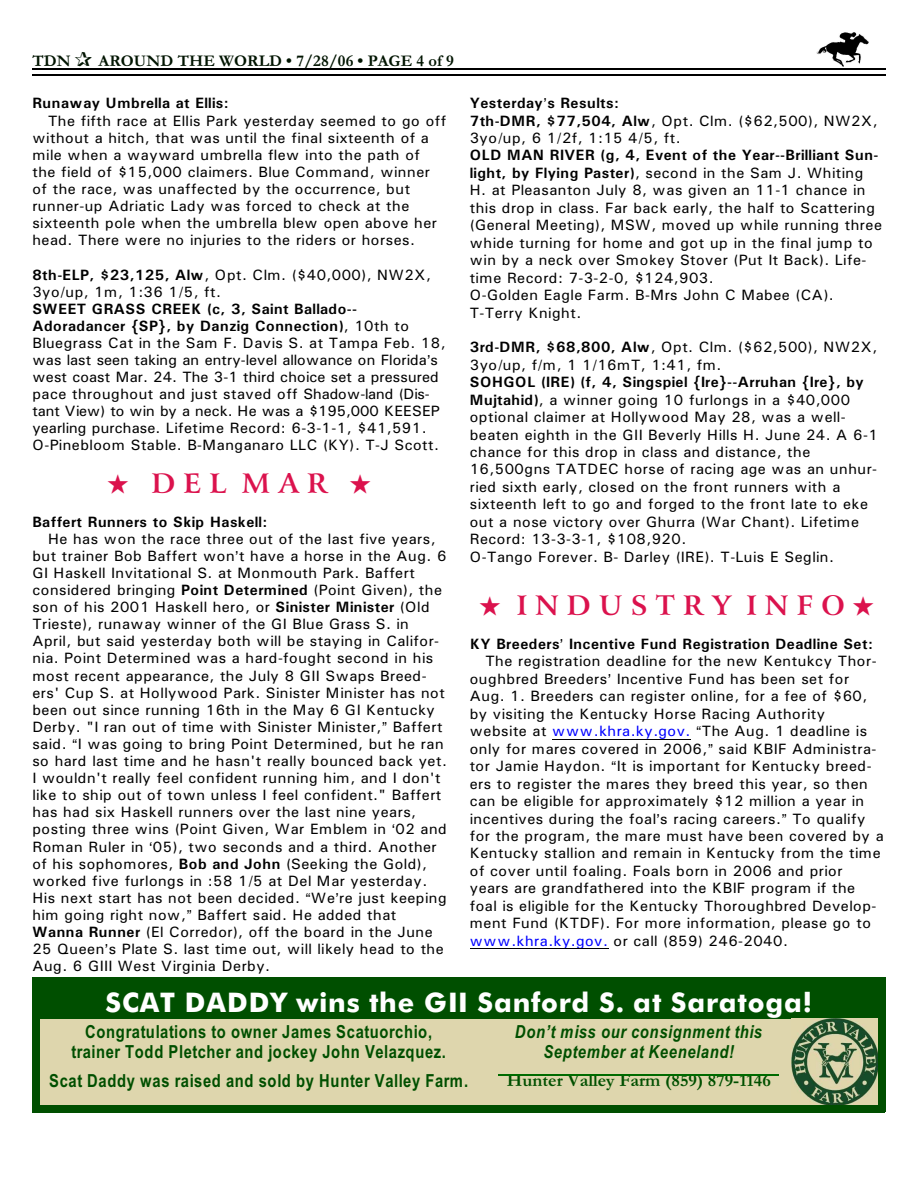
<style>
.page{position:relative;width:918px;height:1188px;background:#fff}
.page>*{position:absolute;margin:0;border:0;box-sizing:border-box;transform-origin:0 0}
.t1{font:700 27px "Futura Md BT";letter-spacing:.035em;color:#fff}
.t2{font:700 27px "Arrus BT";letter-spacing:.3em;color:#db124d}
.t3{font:700 18px/20px "Arial Narrow";letter-spacing:.035em;color:#004f00;text-align:center}
.t4{font:italic 700 18px/20px "Arial Narrow";letter-spacing:.04em;color:#004f00;text-align:center}
.t5{font:700 18px "Garamond";letter-spacing:.005em;color:#004f00}
.t6{font:700 16.5px "Garamond";letter-spacing:.005em;color:#001400}
.t7{font:15px/17.1px "Univers";letter-spacing:.03em;color:#000}
.t8{font:700 15px "Univers";letter-spacing:.03em;color:#000}
.s1{font-weight:700}
.s2{color:#00f}
</style>
<div class="page">
<img style="left:817px;top:32px;width:51px;height:34px">
<hr style="left:32px;top:68px;width:853px;height:1px;background:#000">
<hr style="left:32px;top:75px;width:853px;height:1px;background:#000">
<hr style="left:552px;top:739px;width:139px;height:1px;background:#000">
<hr style="left:470px;top:948px;width:138px;height:1px;background:#000">
<div style="left:32px;top:977px;width:853px;height:135px;background:#ded6ad"></div>
<hr style="left:498px;top:1074px;width:281px;height:2px;background:#006b00">
<div style="left:40px;top:985px;width:838px;height:33px;background:#004f00"></div>
<img style="left:792px;top:1019px;width:86px;height:86px">
<div style="left:32px;top:977px;width:7px;height:135px;background:#004f00"></div>
<div style="left:878px;top:977px;width:7px;height:135px;background:#004f00"></div>
<div style="left:32px;top:977px;width:853px;height:7px;background:#004f00"></div>
<div style="left:32px;top:1105px;width:853px;height:7px;background:#004f00"></div>
<p class="t6" style="left:32px;top:55px;width:40px">TDN</p>
<p class="t6" style="left:98px;top:55px;width:357px">AROUND THE WORLD • 7/28/06 • PAGE 4 of 9</p>
<p class="t8" style="left:32px;top:98px;width:198px">Runaway Umbrella at Ellis:</p>
<p class="t7" style="left:32px;top:113px;width:415px;text-indent:16px">The fifth race at Ellis Park yesterday seemed to go off without a hitch, that was until the final sixteenth of a mile when a wayward umbrella flew into the path of the field of $15,000 claimers. Blue Command, winner of the race, was unaffected by the occurrence, but runner-up Adriatic Lady was forced to check at the sixteenth pole when the umbrella blew open above her head. There were no injuries to the riders or horses.</p>
<p class="t7" style="left:32px;top:267px;width:400px"><span class="s1">8th-ELP, $23,125, Alw</span>, Opt. Clm. ($40,000), NW2X,<br>3yo/up, 1m, 1:36 1/5, ft.</p>
<p class="t7" style="left:32px;top:301px;width:415px"><span class="s1">SWEET GRASS CREEK (c, 3, Saint Ballado-- Adoradancer {SP}, by Danzig Connection)</span>, 10th to Bluegrass Cat in the Sam F. Davis S. at Tampa Feb. 18, was last seen taking an entry-level allowance on Florida s west coast Mar. 24. The 3-1 third choice set a pressured pace throughout and just staved off Shadow-land (Dis&shy;tant View) to win by a neck. He was a $195,000 KEESEP yearling purchase. Lifetime Record: 6-3-1-1, $41,591.<br>O-Pinebloom Stable. B-Manganaro LLC (KY). T-J Scott.</p>
<h1 class="t2" style="left:107px;top:473px;width:265px">★ DEL MAR ★</h1>
<p class="t8" style="left:32px;top:516px;width:237px">Baffert Runners to Skip Haskell:</p>
<p class="t7" style="left:32px;top:531px;width:416px;text-indent:16px">He has won the race three out of the last five years, but trainer Bob Baffert won t have a horse in the Aug. 6<br>GI Haskell Invitational S. at Monmouth Park. Baffert considered bringing <span class="s1">Point Determined</span> (Point Given), the son of his 2001 Haskell hero, or <span class="s1">Sinister Minister</span> (Old Trieste), runaway winner of the GI Blue Grass S. in April, but said yesterday both will be staying in Califor&shy;nia. Point Determined was a hard-fought second in his most recent appearance, the July 8 GII Swaps Breed&shy;ers' Cup S. at Hollywood Park. Sinister Minister has not been out since running 16th in the May 6 GI Kentucky Derby. "I ran out of time with Sinister Minister, Baffert said. I was going to bring Point Determined, but he ran so hard last time and he hasn't really bounced back yet.<br>I wouldn't really feel confident running him, and I don't like to ship out of town unless I feel confident." Baffert has had six Haskell runners over the last nine years, posting three wins (Point Given, War Emblem in 02 and Roman Ruler in 05), two seconds and a third. Another of his sophomores, <span class="s1">Bob and John</span> (Seeking the Gold), worked five furlongs in :58 1/5 at Del Mar yesterday.<br>His next start has not been decided. We re just keeping him going right now, Baffert said. He added that <span class="s1">Wanna Runner</span> (El Corredor), off the board in the June 25 Queen s Plate S. last time out, will likely head to the Aug. 6 GIII West Virginia Derby.</p>
<p class="t7" style="left:470px;top:96px;width:409px"><span class="s1">Yesterday s Results:<br>7th-DMR, $77,504, Alw</span>, Opt. Clm. ($62,500), NW2X,<br>3yo/up, 6 1/2f, 1:15 4/5, ft.</p>
<p class="t7" style="left:470px;top:148px;width:414px"><span class="s1">OLD MAN RIVER (g, 4, Event of the Year--Brilliant Sun&shy;light, by Flying Paster)</span>, second in the Sam J. Whiting H. at Pleasanton July 8, was given an 11-1 chance in this drop in class. Far back early, the half to Scattering (General Meeting), MSW, moved up while running three whide turning for home and got up in the final jump to win by a neck over Smokey Stover (Put It Back). Life&shy;time Record: 7-3-2-0, $124,903.<br>O-Golden Eagle Farm. B-Mrs John C Mabee (CA).<br>T-Terry Knight.</p>
<p class="t7" style="left:470px;top:340px;width:409px"><span class="s1">3rd-DMR, $68,800, Alw</span>, Opt. Clm. ($62,500), NW2X,<br>3yo/up, f/m, 1 1/16mT, 1:41, fm.</p>
<p class="t7" style="left:470px;top:375px;width:409px"><span class="s1">SOHGOL (IRE) (f, 4, Singspiel {Ire}--Arruhan {Ire}, by Mujtahid)</span>, a winner going 10 furlongs in a $40,000 optional claimer at Hollywood May 28, was a well&shy;beaten eighth in the GII Beverly Hills H. June 24. A 6-1 chance for this drop in class and distance, the 16,500gns TATDEC horse of racing age was an unhur&shy;ried sixth early, closed on the front runners with a sixteenth left to go and forged to the front late to eke out a nose victory over Ghurra (War Chant). Lifetime Record: 13-3-3-1, $108,920.<br>O-Tango Forever. B- Darley (IRE). T-Luis E Seglin.</p>
<h1 class="t2" style="left:479px;top:594px;width:396px">★ INDUSTRY INFO★</h1>
<p class="t8" style="left:470px;top:639px;width:405px">KY Breeders Incentive Fund Registration Deadline Set:</p>
<p class="t7" style="left:470px;top:654px;width:415px;text-indent:16px">The registration deadline for the new Kentukcy Thor&shy;oughbred Breeders Incentive Fund has been set for Aug. 1. Breeders can register online, for a fee of $60, by visiting the Kentucky Horse Racing Authority website at <span class="s2">www.khra.ky.gov.</span> The Aug. 1 deadline is only for mares covered in 2006, said KBIF Administra&shy;tor Jamie Haydon. It is important for Kentucky breed&shy;ers to register the mares they breed this year, so then can be eligible for approximately $12 million a year in incentives during the foal s racing careers. To qualify for the program, the mare must have been covered by a Kentucky stallion and remain in Kentucky from the time of cover until foaling. Foals born in 2006 and prior years are grandfathered into the KBIF program if the foal is eligible for the Kentucky Thoroughbred Develop&shy;ment Fund (KTDF). For more information, please go to <span class="s2">www.khra.ky.gov.</span> or call (859) 246-2040.</p>
<h1 class="t1" style="left:105px;top:991px;width:708px">SCAT DADDY wins the GII Sanford S. at Saratoga!</h1>
<p class="t3" style="left:71px;top:1023px;width:376px">Congratulations to owner James Scatuorchio, trainer Todd Pletcher and jockey John Velazquez.</p>
<p class="t3" style="left:49px;top:1073px;width:421px">Scat Daddy was raised and sold by Hunter Valley Farm.</p>
<p class="t4" style="left:515px;top:1023px;width:249px">Don’t miss our consignment this<br>September at Keeneland!</p>
<p class="t5" style="left:507px;top:1074px;width:265px">Hunter Valley Farm (859) 879-1146</p>
</div>
